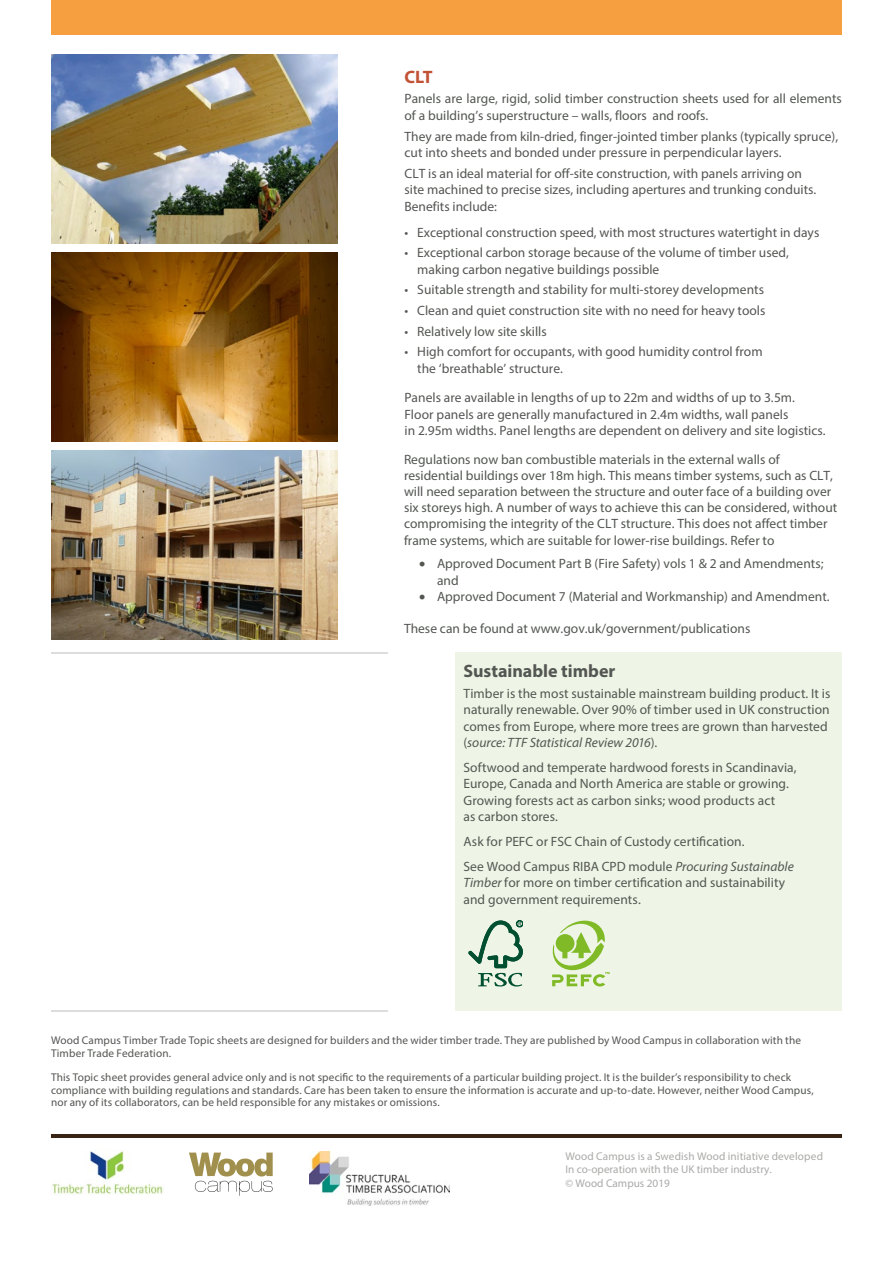
<style>
.page{position:relative;width:893px;height:1263px;background:#fff}
.page>*{position:absolute;margin:0;border:0;box-sizing:border-box;transform-origin:0 0}
.t1{font:700 18px "Myriad Pro";color:#535652}
.t2{font:700 18px "Myriad Pro";color:#c15235}
.t3{font:13.5px/16.5px "Myriad Pro";color:#535652}
.t4{font:13.5px/16.2px "Myriad Pro";color:#525651}
.t5{font:11.25px/12.3px "Myriad Pro";letter-spacing:.01em;color:#535652}
.t6{font:11.25px/13.5px "Myriad Pro";color:#a9aba8}
.s1{font-style:italic}
</style>
<div class="page">
<hr style="left:51px;top:1135px;width:791px;height:3px;background:#372414">
<div style="left:51px;top:0;width:791px;height:34px;background:#f69f40"></div>
<hr style="left:51px;top:652px;width:336px;height:1px;background:#dcdddc">
<div style="left:455px;top:652px;width:387px;height:359px;background:#eff5e6"></div>
<svg style="left:468px;top:920px;width:55px;height:66px"></svg>
<svg style="left:552px;top:921px;width:58px;height:65px"></svg>
<img style="left:51px;top:252px;width:286px;height:190px">
<img style="left:51px;top:450px;width:286px;height:190px">
<img style="left:51px;top:54px;width:286px;height:190px">
<hr style="left:51px;top:1010px;width:336px;height:1px;background:#dcdddc">
<img style="left:309px;top:1151px;width:140px;height:54px">
<svg style="left:189px;top:1152px;width:84px;height:44px"></svg>
<img style="left:52px;top:1151px;width:111px;height:43px">
<h1 class="t2" style="left:404px;top:65px;width:30px">CLT</h1>
<p class="t3" style="left:404px;top:90px;width:439px">Panels are large, rigid, solid timber construction sheets used for all elements of a building’s superstructure – walls, floors and roofs.</p>
<p class="t3" style="left:404px;top:128px;width:435px">They are made from kiln-dried, finger-jointed timber planks (typically spruce), cut into sheets and bonded under pressure in perpendicular layers.</p>
<p class="t3" style="left:404px;top:165px;width:413px">CLT is an ideal material for off-site construction, with panels arriving on site machined to precise sizes, including apertures and trunking conduits.<br>Benefits include:</p>
<p class="t3" style="left:404px;top:224px;width:416px">• Exceptional construction speed, with most structures watertight in days</p>
<p class="t3" style="left:417px;top:244px;width:373px;text-indent:-13px">• Exceptional carbon storage because of the volume of timber used, making carbon negative buildings possible</p>
<p class="t3" style="left:404px;top:281px;width:361px">• Suitable strength and stability for multi-storey developments</p>
<p class="t3" style="left:404px;top:302px;width:362px">• Clean and quiet construction site with no need for heavy tools</p>
<p class="t3" style="left:404px;top:323px;width:144px">• Relatively low site skills</p>
<p class="t3" style="left:417px;top:343px;width:347px;text-indent:-13px">• High comfort for occupants, with good humidity control from the ‘breathable’ structure.</p>
<p class="t3" style="left:404px;top:389px;width:423px">Panels are available in lengths of up to 22m and widths of up to 3.5m.<br>Floor panels are generally manufactured in 2.4m widths, wall panels<br>in 2.95m widths. Panel lengths are dependent on delivery and site logistics.</p>
<p class="t4" style="left:404px;top:451px;width:435px">Regulations now ban combustible materials in the external walls of residential buildings over 18m high. This means timber systems, such as CLT, will need separation between the structure and outer face of a building over six storeys high. A number of ways to achieve this can be considered, without compromising the integrity of the CLT structure. This does not affect timber frame systems, which are suitable for lower-rise buildings. Refer to</p>
<p class="t4" style="left:437px;top:555px;width:388px;text-indent:-18px">• Approved Document Part B (Fire Safety) vols 1 &amp; 2 and Amendments; and</p>
<p class="t4" style="left:419px;top:588px;width:412px">• Approved Document 7 (Material and Workmanship) and Amendment.</p>
<p class="t4" style="left:404px;top:620px;width:348px">These can be found at www.gov.uk/government/publications</p>
<h1 class="t1" style="left:463px;top:659px;width:153px">Sustainable timber</h1>
<p class="t3" style="left:463px;top:685px;width:368px">Timber is the most sustainable mainstream building product. It is naturally renewable. Over 90% of timber used in UK construction comes from Europe, where more trees are grown than harvested (<span class="s1">source: TTF Statistical Review 2016</span>).</p>
<p class="t3" style="left:463px;top:759px;width:335px">Softwood and temperate hardwood forests in Scandinavia, Europe, Canada and North America are stable or growing.<br>Growing forests act as carbon sinks; wood products act<br>as carbon stores.</p>
<p class="t3" style="left:463px;top:829px;width:332px;line-height:24.8px">Ask for PEFC or FSC Chain of Custody certification.<br>See Wood Campus RIBA CPD module <span class="s1">Procuring Sustainable</span></p>
<p class="t3" style="left:463px;top:874px;width:323px"><span class="s1">Timber</span> for more on timber certification and sustainability and government requirements.</p>
<p class="t5" style="left:51px;top:1034px;width:752px">Wood Campus Timber Trade Topic sheets are designed for builders and the wider timber trade. They are published by Wood Campus in collaboration with the<br>Timber Trade Federation.</p>
<p class="t5" style="left:51px;top:1071px;width:764px">This Topic sheet provides general advice only and is not specific to the requirements of a particular building project. It is the builder’s responsibility to check compliance with building regulations and standards. Care has been taken to ensure the information is accurate and up-to-date. However, neither Wood Campus, nor any of its collaborators, can be held responsible for any mistakes or omissions.</p>
<p class="t6" style="left:565px;top:1149px;width:259px">Wood Campus is a Swedish Wood initiative developed<br>In co-operation with the UK timber industry.<br>© Wood Campus 2019</p>
</div>
